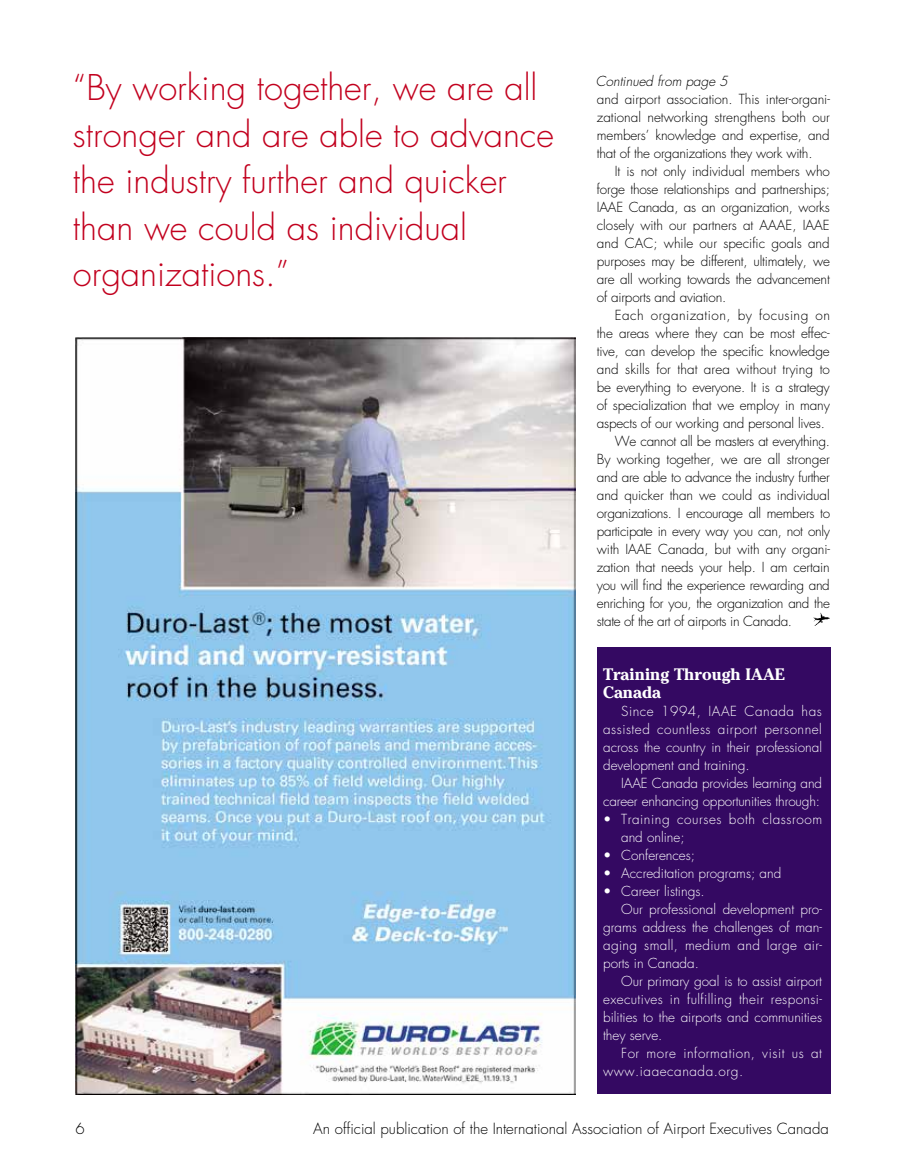
<style>
.page{position:relative;width:905px;height:1175px;background:#fff}
.page>*{position:absolute;margin:0;border:0;box-sizing:border-box;transform-origin:0 0}
.t1{font:300 34.5px/46.5px "Futura";color:#c2001e}
.t2{font:700 16.5px/18px "Cheltenham";color:#fff}
.t3{font:300 15px "Futura";color:#000}
.t4{font:300 13.5px/18px "Futura";letter-spacing:-.015em;color:#000;text-align:justify}
.t5{font:300 13.5px/18px "Futura";color:#fff;text-align:justify}
.t6{font:300 13.5px/18px "Futura";letter-spacing:.04em;color:#fff}
.t7{font:300 13.5px "Futura";letter-spacing:.03em;color:#fff}
.t8{font:300 13.5px "Futura";letter-spacing:.005em;color:#000}
.t9{font:300 13.5px "Futura";letter-spacing:.035em;color:#000}
.t10{font:300 13.5px "Futura";letter-spacing:.025em;color:#fff}
.t11{font:italic 300 13.5px "Futura";color:#000}
</style>
<div class="page">
<div style="left:597px;top:648px;width:233px;height:446px;background:#340962"></div>
<img style="left:813px;top:613px;width:16px;height:13px">
<img style="left:75px;top:338px;width:500px;height:756px">
<h1 class="t1" style="left:73px;top:65px;width:482px">“By working together, we are all stronger and are able to advance the industry further and quicker than we could as individual organizations.”</h1>
<p class="t11" style="left:595px;top:72px;width:134px">Continued from page 5</p>
<p class="t4" style="left:597px;top:90px;width:234px">and airport association. This inter-organi&shy;zational networking strengthens both our members’ knowledge and expertise, and that of the organizations they work with.</p>
<p class="t4" style="left:597px;top:162px;width:234px;text-indent:18px">It is not only individual members who forge those relationships and partnerships; IAAE Canada, as an organization, works closely with our partners at AAAE, IAAE and CAC; while our specific goals and purposes may be different, ultimately, we are all working towards the advancement of airports and aviation.</p>
<p class="t9" style="left:615px;top:306px;width:216px">Each organization, by focusing on</p>
<p class="t4" style="left:597px;top:324px;width:234px">the areas where they can be most effec-</p>
<p class="t4" style="left:597px;top:342px;width:234px">tive, can develop the specific knowledge</p>
<p class="t8" style="left:597px;top:360px;width:234px">and skills for that area without trying to</p>
<p class="t4" style="left:597px;top:378px;width:234px">be everything to everyone. It is a strategy</p>
<p class="t4" style="left:597px;top:396px;width:234px">of specialization that we employ in many</p>
<p class="t4" style="left:597px;top:414px;width:229px">aspects of our working and personal lives.</p>
<p class="t4" style="left:615px;top:432px;width:216px">We cannot all be masters at everything.</p>
<p class="t4" style="left:597px;top:450px;width:234px">By working together, we are all stronger</p>
<p class="t4" style="left:597px;top:468px;width:234px">and are able to advance the industry further</p>
<p class="t4" style="left:597px;top:486px;width:234px">and quicker than we could as individual</p>
<p class="t4" style="left:597px;top:504px;width:235px">organizations. I encourage all members to</p>
<p class="t4" style="left:597px;top:522px;width:234px">participate in every way you can, not only</p>
<p class="t4" style="left:597px;top:540px;width:234px">with IAAE Canada, but with any organi-</p>
<p class="t4" style="left:597px;top:558px;width:234px">zation that needs your help. I am certain</p>
<p class="t4" style="left:597px;top:576px;width:234px">you will find the experience rewarding and</p>
<p class="t4" style="left:597px;top:594px;width:234px">enriching for you, the organization and the</p>
<p class="t4" style="left:597px;top:612px;width:197px">state of the art of airports in Canada.</p>
<p class="t2" style="left:603px;top:664px;width:183px">Training Through IAAE<br>Canada</p>
<p class="t5" style="left:603px;top:702px;width:220px;text-indent:18px">Since 1994, IAAE Canada has assisted countless airport personnel across the country in their professional development and training.</p>
<p class="t5" style="left:603px;top:774px;width:220px;text-align:right">IAAE Canada provides learning and career enhancing opportunities through:</p>
<p class="t6" style="left:621px;top:810px;width:202px;text-indent:-18px">• Training courses both classroom and online;</p>
<p class="t5" style="left:603px;top:846px;width:93px">• Conferences;</p>
<p class="t5" style="left:603px;top:864px;width:180px">• Accreditation programs; and</p>
<p class="t5" style="left:603px;top:882px;width:103px">• Career listings.</p>
<p class="t5" style="left:621px;top:900px;width:202px">Our professional development pro-</p>
<p class="t5" style="left:603px;top:918px;width:220px">grams address the challenges of man-</p>
<p class="t10" style="left:603px;top:936px;width:220px">aging small, medium and large air-</p>
<p class="t5" style="left:603px;top:954px;width:97px">ports in Canada.</p>
<p class="t5" style="left:621px;top:972px;width:202px">Our primary goal is to assist airport</p>
<p class="t7" style="left:603px;top:990px;width:220px">executives in fulfilling their responsi-</p>
<p class="t5" style="left:603px;top:1008px;width:220px">bilities to the airports and communities</p>
<p class="t5" style="left:603px;top:1026px;width:61px">they serve.</p>
<p class="t6" style="left:621px;top:1044px;width:202px">For more information, visit us at</p>
<p class="t6" style="left:603px;top:1062px;width:141px">www.iaaecanada.org.</p>
<p class="t3" style="left:75px;top:1118px;width:11px">6</p>
<p class="t3" style="left:313px;top:1118px;width:517px">An official publication of the International Association of Airport Executives Canada</p>
</div>
